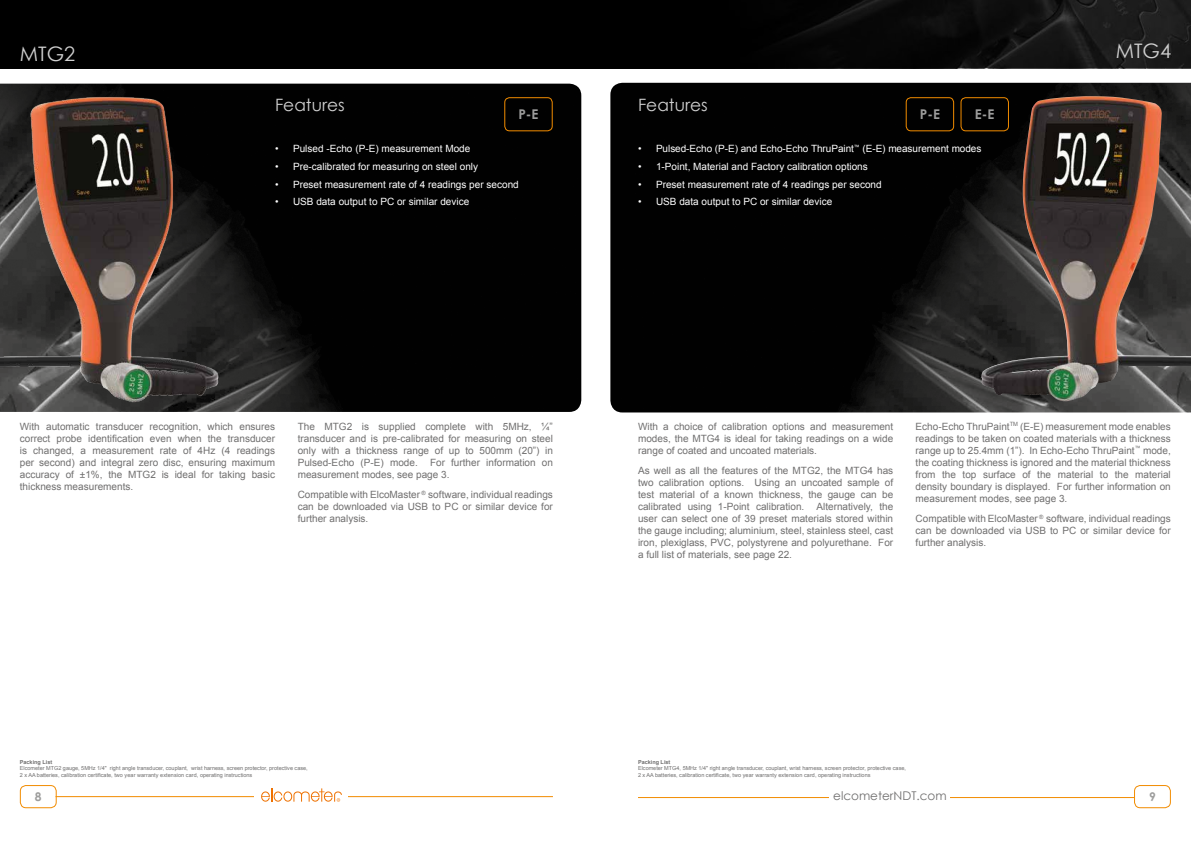
<style>
.page{position:relative;width:1191px;height:842px;background:#fff}
.page>*{position:absolute;margin:0;border:0;box-sizing:border-box;transform-origin:0 0}
.t1{font:20px "Century Gothic";color:#d0d0d0}
.t2{font:17px "Century Gothic";color:#d0d0d0}
.t3{font:700 13.4px "Century Gothic";color:#9d9d9c}
.t4{font:12px "Century Gothic";color:#706f6f}
.t5{font:700 12px "Century Gothic";color:#9d9d9c}
.t6{font:10px/12px "Arial";color:#706f6f;text-align:justify}
.t7{font:10px "Arial";color:#fff}
.t8{font:5.5px/6.6px "Arial";color:#706f6f}
.t9{font:700 5.5px "Arial";color:#706f6f}
</style>
<div class="page">
<svg style="left:0;top:0;width:1191px;height:68px;background:#050505"></svg>
<div style="left:1134px;top:785px;width:36px;height:23px;border:1px solid #f28c00;border-radius:6px"></div>
<div style="left:20px;top:785px;width:37px;height:23px;border:1px solid #f28c00;border-radius:6px"></div>
<hr style="left:56px;top:796px;width:497px;height:1px;background:#f28c00">
<hr style="left:638px;top:797px;width:496px;height:1px;background:#f28c00">
<div style="left:255px;top:784px;width:93px;height:23px;background:#fff"></div>
<svg style="left:261px;top:788px;width:81px;height:14px"></svg>
<div style="left:829px;top:784px;width:121px;height:33px;background:#fff"></div>
<img style="left:610px;top:83px;width:581px;height:329px">
<img style="left:0;top:84px;width:581px;height:328px">
<img style="left:0;top:88px;width:227px;height:322px">
<img style="left:981px;top:96px;width:210px;height:305px">
<div style="left:960px;top:98px;width:48px;height:33px;border:1px solid #f28c00;border-radius:5px"></div>
<div style="left:906px;top:98px;width:47px;height:33px;border:1px solid #f28c00;border-radius:5px"></div>
<div style="left:504px;top:98px;width:48px;height:33px;border:1px solid #f28c00;border-radius:5px"></div>
<h1 class="t1" style="left:20px;top:39px;width:57px">MTG2</h1>
<h2 class="t2" style="left:275px;top:93px;width:71px">Features</h2>
<h2 class="t2" style="left:638px;top:93px;width:71px">Features</h2>
<h3 class="t3" style="left:518px;top:104px;width:22px">P-E</h3>
<h3 class="t3" style="left:919px;top:104px;width:22px">P-E</h3>
<h3 class="t3" style="left:975px;top:104px;width:21px">E-E</h3>
<p class="t7" style="left:638px;top:142px;width:345px">• Pulsed-Echo (P-E) and Echo-Echo ThruPaint<sup>™</sup> (E-E) measurement modes</p>
<p class="t7" style="left:638px;top:160px;width:231px">• 1-Point, Material and Factory calibration options</p>
<p class="t7" style="left:638px;top:178px;width:245px">• Preset measurement rate of 4 readings per second</p>
<p class="t7" style="left:638px;top:195px;width:196px">• USB data output to PC or similar device</p>
<p class="t7" style="left:275px;top:142px;width:197px">• Pulsed -Echo (P-E) measurement Mode</p>
<p class="t7" style="left:275px;top:160px;width:205px">• Pre-calibrated for measuring on steel only</p>
<p class="t7" style="left:275px;top:178px;width:245px">• Preset measurement rate of 4 readings per second</p>
<p class="t7" style="left:275px;top:195px;width:196px">• USB data output to PC or similar device</p>
<h1 class="t1" style="left:1115px;top:36px;width:57px">MTG4</h1>
<p class="t6" style="left:20px;top:420px;width:257px">With automatic transducer recognition, which ensures correct probe identification even when the transducer is changed, a measurement rate of 4Hz (4 readings per second) and integral zero disc, ensuring maximum accuracy of ±1%, the MTG2 is ideal for taking basic thickness measurements.</p>
<p class="t6" style="left:298px;top:420px;width:257px">The MTG2 is supplied complete with 5MHz, ¼” transducer and is pre-calibrated for measuring on steel only with a thickness range of up to 500mm (20”) in Pulsed-Echo (P-E) mode. For further information on measurement modes, see page 3.</p>
<p class="t6" style="left:298px;top:489px;width:257px">Compatible with ElcoMaster <sup>®</sup> software, individual readings can be downloaded via USB to PC or similar device for further analysis.</p>
<p class="t6" style="left:638px;top:420px;width:257px">With a choice of calibration options and measurement modes, the MTG4 is ideal for taking readings on a wide range of coated and uncoated materials.</p>
<p class="t6" style="left:638px;top:465px;width:257px">As well as all the features of the MTG2, the MTG4 has two calibration options. Using an uncoated sample of test material of a known thickness, the gauge can be calibrated using 1-Point calibration. Alternatively, the user can select one of 39 preset materials stored within the gauge including; aluminium, steel, stainless steel, cast iron, plexiglass, PVC, polystyrene and polyurethane. For a full list of materials, see page 22.</p>
<p class="t6" style="left:915px;top:420px;width:257px">Echo-Echo ThruPaint<sup>TM</sup> (E-E) measurement mode enables readings to be taken on coated materials with a thickness range up to 25.4mm (1”). In Echo-Echo ThruPaint<sup>™</sup> mode, the coating thickness is ignored and the material thickness from the top surface of the material to the material density boundary is displayed. For further information on measurement modes, see page 3.</p>
<p class="t6" style="left:915px;top:513px;width:257px">Compatible with ElcoMaster <sup>®</sup> software, individual readings can be downloaded via USB to PC or similar device for further analysis.</p>
<p class="t9" style="left:20px;top:758px;width:34px">Packing List</p>
<p class="t8" style="left:20px;top:765px;width:289px">Elcometer MTG2 gauge, 5MHz 1/4" right angle transducer, couplant, wrist harness, screen protector, protective case,<br>2 x AA batteries, calibration certificate, two year warranty extension card, operating instructions</p>
<p class="t9" style="left:638px;top:758px;width:34px">Packing List</p>
<p class="t8" style="left:638px;top:765px;width:269px">Elcometer MTG4, 5MHz 1/4" right angle transducer, couplant, wrist harness, screen protector, protective case,<br>2 x AA batteries, calibration certificate, two year warranty extension card, operating instructions</p>
<p class="t5" style="left:35px;top:788px;width:8px">8</p>
<p class="t4" style="left:833px;top:788px;width:115px">elcometerNDT.com</p>
<p class="t5" style="left:1149px;top:787px;width:8px">9</p>
</div>
